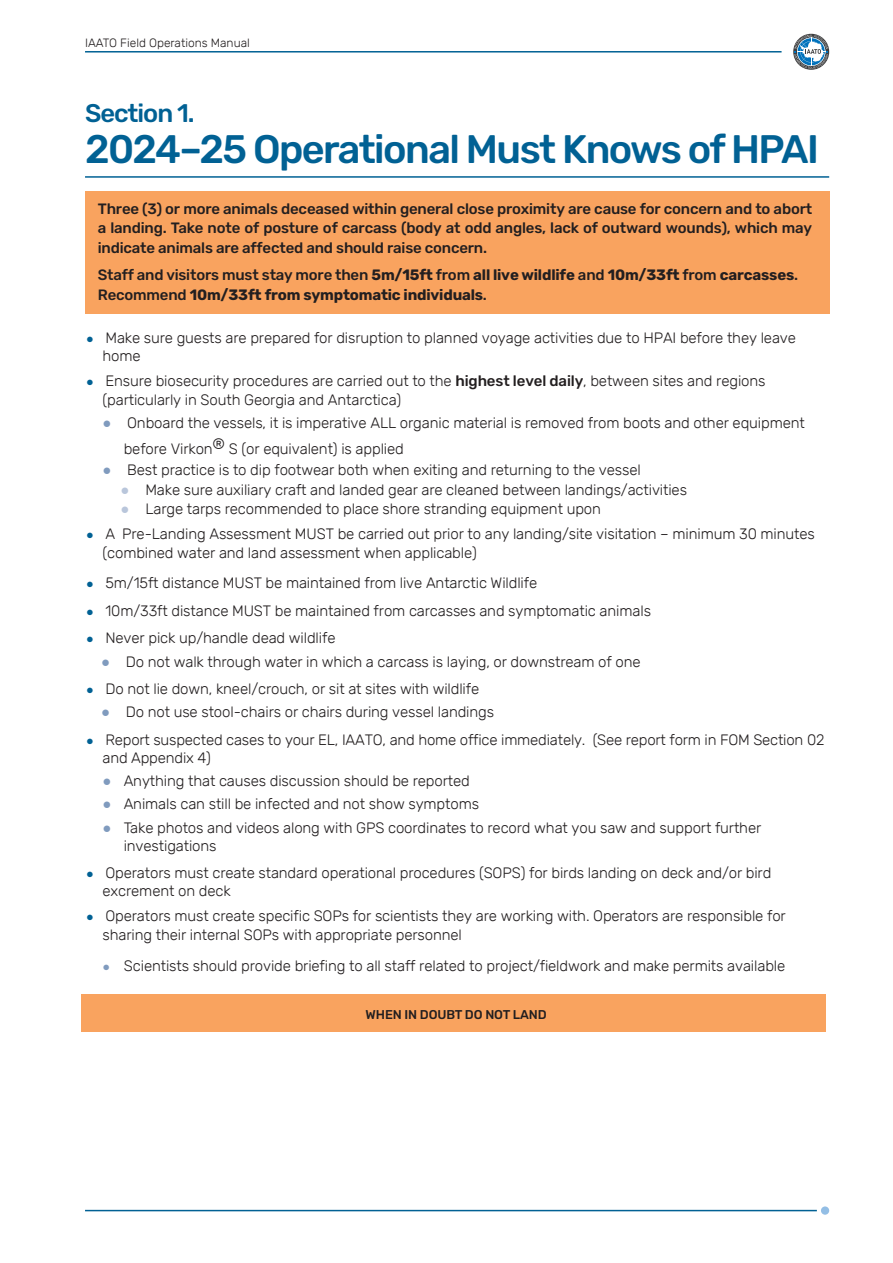
<style>
.page{position:relative;width:893px;height:1263px;background:#fff}
.page>*{position:absolute;margin:0;border:0;box-sizing:border-box;transform-origin:0 0}
.t1{font:500 39.75px "Rubik";letter-spacing:-.04em;color:#016194}
.t2{font:500 25.5px "Rubik";letter-spacing:-.04em;color:#016194}
.t3{font:300 15px/18px "Rubik";letter-spacing:-.01em;color:#231f20}
.t4{font:500 15px/19.4px "Rubik";letter-spacing:-.015em;color:#231f20;text-align:justify}
.t5{font:700 15px/19.4px "Rubik";letter-spacing:-.015em;color:#231f20}
.t6{font:500 12.75px "Rubik";letter-spacing:-.01em;color:#231f20}
.t7{font:300 12px "Rubik";color:#231f20}
.s1{font-weight:500}
.s2{font-family:"Arial";font-weight:400;font-size:12.75px;color:#016194}
.s3{font-family:"Arial";font-weight:400;color:#809bbe}
.s4{font-family:"Arial";font-weight:400;color:#b9c6db}
.s5{font-family:"Arial";font-weight:400;font-size:12.75px;color:#809bbe}
</style>
<div class="page">
<hr style="left:85px;top:51px;width:697px;height:2px;background:#016194">
<svg style="left:793px;top:34px;width:36px;height:36px"></svg>
<svg style="left:794px;top:35px;width:34px;height:34px"></svg>
<hr style="left:85px;top:1210px;width:732px;height:1px;background:#016194">
<div style="left:821px;top:1206px;width:8px;height:9px;background:#93bee5;border-radius:50%"></div>
<hr style="left:85px;top:176px;width:744px;height:2px;background:#016194">
<div style="left:85px;top:192px;width:744px;height:122px;background:#f9a35f"></div>
<div style="left:81px;top:994px;width:744px;height:38px;background:#f9a35f"></div>
<p class="t7" style="left:85px;top:37px;width:166px">IAATO Field Operations Manual</p>
<h2 class="t2" style="left:85px;top:99px;width:111px">Section 1.</h2>
<h1 class="t1" style="left:85px;top:127px;width:736px">2024–25 Operational Must Knows of HPAI</h1>
<p class="t4" style="left:98px;top:199px;width:716px">Three (3) or more animals deceased within general close proximity are cause for concern and to abort a landing. Take note of posture of carcass (body at odd angles, lack of outward wounds), which may indicate animals are affected and should raise concern.</p>
<p class="t5" style="left:98px;top:266px;width:702px"><span class="s1">Staff and visitors must stay more then</span> 5m/15ft <span class="s1">from</span> all live wildlife <span class="s1">and</span> 10m/33ft <span class="s1">from</span> carcasses<span class="s1">.<br>Recommend</span> 10m/33ft from symptomatic individuals<span class="s1">.</span></p>
<p class="t3" style="left:103px;top:329px;width:695px;text-indent:-16px"><span class="s2">●</span> Make sure guests are prepared for disruption to planned voyage activities due to HPAI before they leave home</p>
<p class="t3" style="left:103px;top:371px;width:664px;line-height:19.4px;text-indent:-16px"><span class="s2">●</span> Ensure biosecurity procedures are carried out to the <span class="s1">highest level daily</span>, between sites and regions (particularly in South Georgia and Antarctica)</p>
<p class="t3" style="left:124px;top:411px;width:683px;line-height:25.8px;text-indent:-21px"><span class="s3">●</span> Onboard the vessels, it is imperative ALL organic material is removed from boots and other equipment before Virkon® S (or equivalent) is applied</p>
<p class="t3" style="left:103px;top:461px;width:540px"><span class="s3">●</span> Best practice is to dip footwear both when exiting and returning to the vessel</p>
<p class="t3" style="left:121px;top:481px;width:568px"><span class="s4">●</span> Make sure auxiliary craft and landed gear are cleaned between landings/activities</p>
<p class="t3" style="left:121px;top:500px;width:482px"><span class="s4">●</span> Large tarps recommended to place shore stranding equipment upon</p>
<p class="t3" style="left:103px;top:524px;width:714px;line-height:19.4px;text-indent:-16px"><span class="s2">●</span> A Pre-Landing Assessment MUST be carried out prior to any landing/site visitation – minimum 30 minutes (combined water and land assessment when applicable)</p>
<p class="t3" style="left:86px;top:574px;width:453px"><span class="s2">●</span> 5m/15ft distance MUST be maintained from live Antarctic Wildlife</p>
<p class="t3" style="left:86px;top:602px;width:567px"><span class="s2">●</span> 10m/33ft distance MUST be maintained from carcasses and symptomatic animals</p>
<p class="t3" style="left:86px;top:629px;width:251px"><span class="s2">●</span> Never pick up/handle dead wildlife</p>
<p class="t3" style="left:101px;top:653px;width:541px"><span class="s3">●</span> Do not walk through water in which a carcass is laying, or downstream of one</p>
<p class="t3" style="left:86px;top:680px;width:395px"><span class="s2">●</span> Do not lie down, kneel/crouch, or sit at sites with wildlife</p>
<p class="t3" style="left:101px;top:703px;width:395px"><span class="s3">●</span> Do not use stool-chairs or chairs during vessel landings</p>
<p class="t3" style="left:103px;top:731px;width:723px;text-indent:-16px"><span class="s2">●</span> Report suspected cases to your EL, IAATO, and home office immediately. (See report form in FOM Section 02 and Appendix 4)</p>
<p class="t3" style="left:103px;top:772px;width:369px"><span class="s3">●</span> Anything that causes discussion should be reported</p>
<p class="t3" style="left:103px;top:796px;width:378px"><span class="s3">●</span> Animals can still be infected and not show symptoms</p>
<p class="t3" style="left:124px;top:819px;width:639px;text-indent:-21px"><span class="s3">●</span> Take photos and videos along with GPS coordinates to record what you saw and support further investigations</p>
<p class="t3" style="left:103px;top:864px;width:670px;text-indent:-16px"><span class="s2">●</span> Operators must create standard operational procedures (SOPS) for birds landing on deck and/or bird excrement on deck</p>
<p class="t3" style="left:103px;top:906px;width:685px;line-height:19.4px;text-indent:-16px"><span class="s2">●</span> Operators must create specific SOPs for scientists they are working with. Operators are responsible for sharing their internal SOPs with appropriate personnel</p>
<p class="t3" style="left:103px;top:957px;width:684px"><span class="s5">●</span> Scientists should provide briefing to all staff related to project/fieldwork and make permits available</p>
<p class="t6" style="left:366px;top:1007px;width:183px">WHEN IN DOUBT DO NOT LAND</p>
</div>
